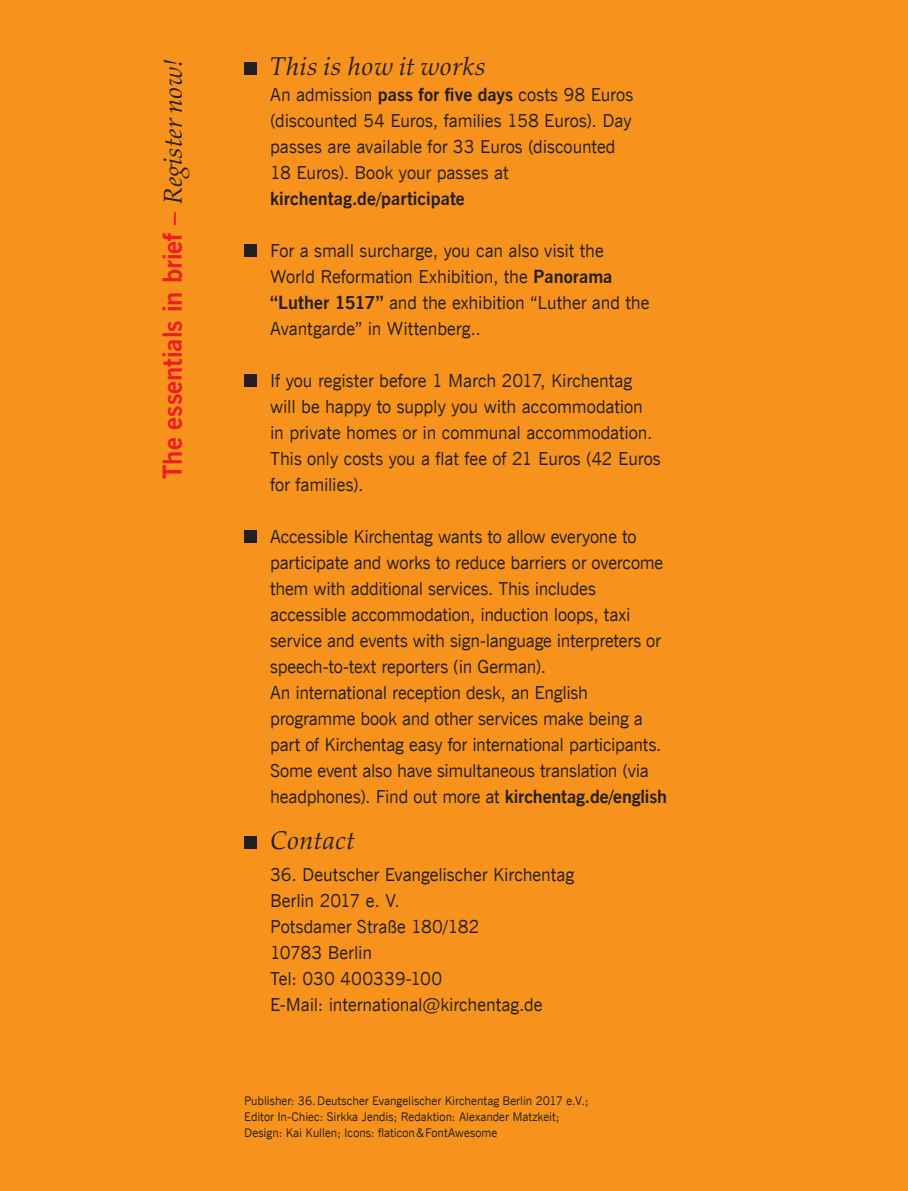
<style>
.page{position:relative;width:908px;height:1191px;background:#fff}
.page>*{position:absolute;margin:0;border:0;box-sizing:border-box;transform-origin:0 0}
.t1{font:26px "News Gothic Bd BT";color:#ee1d23}
.t2{font:italic 26px "Palatino Nova";letter-spacing:.005em;color:#231f20}
.t3{font:18px/26px "News Gothic BT";letter-spacing:-.005em;color:#231f20}
.t4{font:18px "News Gothic Bd BT";letter-spacing:.005em;color:#231f20}
.t5{font:12px/16px "News Gothic BT";color:#231f20}
.s1{font-family:"Palatino Nova";font-style:italic;color:#231f20}
.s2{font-family:"News Gothic Bd BT"}
</style>
<div class="page">
<div style="left:0;top:0;width:907px;height:1191px;background:#f7931d"></div>
<div style="left:244px;top:62px;width:12px;height:13px;background:#231f20"></div>
<div style="left:244px;top:244px;width:12px;height:13px;background:#231f20"></div>
<div style="left:244px;top:374px;width:12px;height:13px;background:#231f20"></div>
<div style="left:244px;top:530px;width:12px;height:13px;background:#231f20"></div>
<div style="left:244px;top:836px;width:12px;height:13px;background:#231f20"></div>
<h1 class="t1" style="left:155px;top:479px;width:422px;rotate:-90deg">The essentials in brief – <span class="s1">Register now!</span></h1>
<h1 class="t2" style="left:270px;top:51px;width:217px">This is how it works</h1>
<p class="t3" style="left:270px;top:82px;width:364px">An admission <span class="s2">pass for five days</span> costs 98 Euros (discounted 54 Euros, families 158 Euros). Day passes are available for 33 Euros (discounted 18 Euros). Book your passes at</p>
<p class="t4" style="left:270px;top:186px;width:196px">kirchentag.de/participate</p>
<p class="t3" style="left:270px;top:238px;width:381px">For a small surcharge, you can also visit the World Reformation Exhibition, the <span class="s2">Panorama “Luther 1517”</span> and the exhibition “Luther and the Avantgarde” in Wittenberg..</p>
<p class="t3" style="left:270px;top:368px;width:392px">If you register before 1 March 2017, Kirchentag will be happy to supply you with accommodation in private homes or in communal accommodation.<br>This only costs you a flat fee of 21 Euros (42 Euros for families).</p>
<p class="t3" style="left:270px;top:524px;width:398px">Accessible Kirchentag wants to allow everyone to participate and works to reduce barriers or overcome them with additional services. This includes accessible accommodation, induction loops, taxi service and events with sign-language interpreters or speech-to-text reporters (in German).<br>An international reception desk, an English programme book and other services make being a part of Kirchentag easy for international participants.<br>Some event also have simultaneous translation (via headphones). Find out more at <span class="s2">kirchentag.de/english</span></p>
<h1 class="t2" style="left:270px;top:825px;width:86px">Contact</h1>
<p class="t3" style="left:270px;top:862px;width:305px">36. Deutscher Evangelischer Kirchentag<br>Berlin 2017 e. V.<br>Potsdamer Straße 180/182<br>10783 Berlin<br>Tel: 030 400339-100<br>E-Mail: international@kirchentag.de</p>
<p class="t5" style="left:244px;top:1093px;width:345px">Publisher: 36.Deutscher Evangelischer Kirchentag Berlin 2017 e.V.;<br>Editor In-Chiec: Sirkka Jendis; Redaktion: Alexander Matzkeit;<br>Design: Kai Kullen; Icons: flaticon&amp;FontAwesome</p>
</div>
